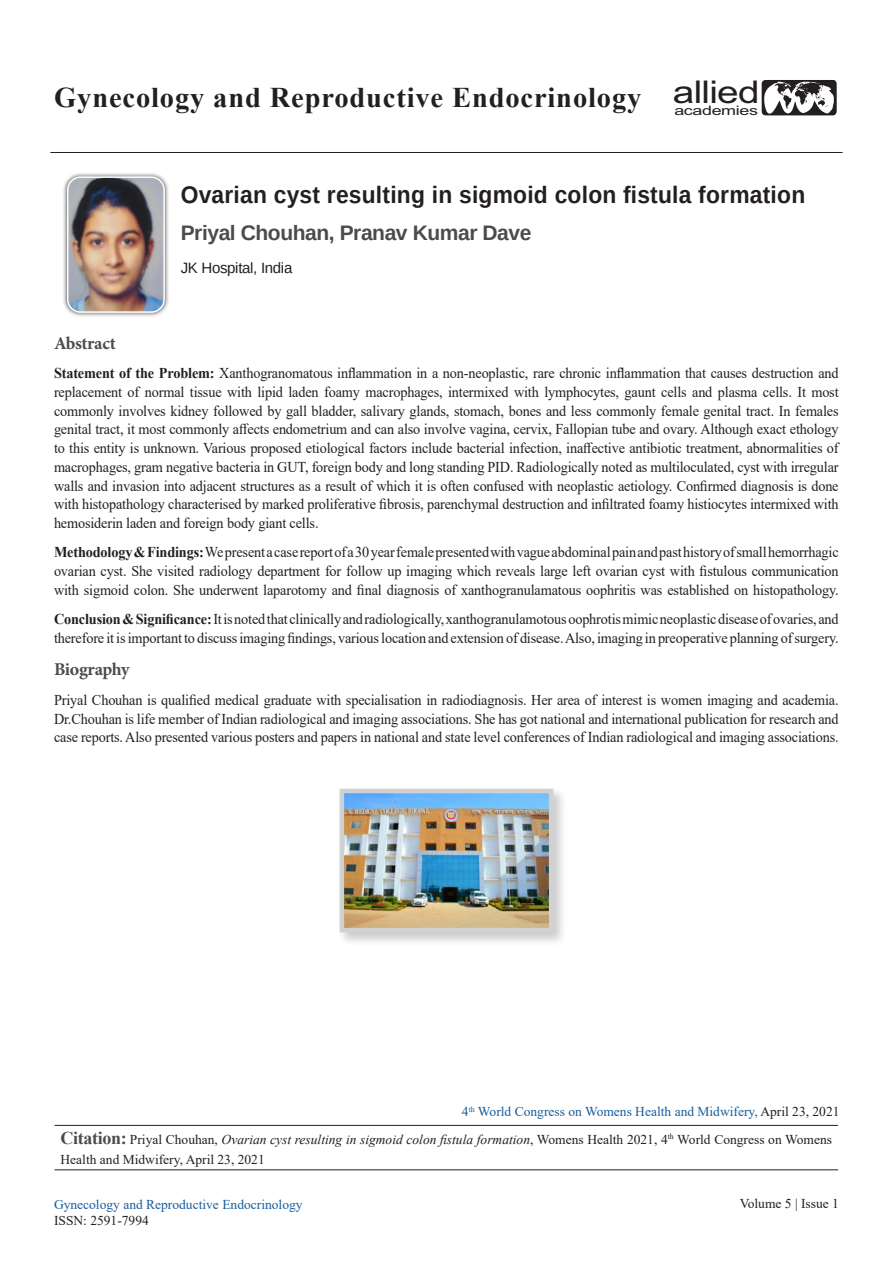
<style>
.page{position:relative;width:893px;height:1263px;background:#fff}
.page>*{position:absolute;margin:0;border:0;box-sizing:border-box;transform-origin:0 0}
.t1{font:31.35px "Arial";letter-spacing:-.02em;color:#231f20;scale:1.24 1}
.t2{font:700 28.5px "Times New Roman";letter-spacing:.03em;color:#231f20}
.t3{font:700 24px "Arimo";letter-spacing:.01em;color:#231f20;scale:.95 1}
.t4{font:700 21px "Arimo";letter-spacing:-.02em;color:#4a4c4c}
.t5{font:700 18px "Minion Pro";letter-spacing:-.02em;color:#4b4c4d}
.t6{font:15px/18.8px "Times New Roman";letter-spacing:-.01em;color:#231f20;text-align:justify;scale:.95 1}
.t7{font:15px "Arimo";letter-spacing:-.02em;color:#231f20}
.t8{font:13.5px/20.2px "Times New Roman";color:#231f20}
.t9{font:13.5px "Times New Roman";color:#175d9e}
.t10{font:13.05px "Arial";letter-spacing:-.02em;color:#231f20;scale:1.36 1}
.s1{font-weight:700}
.s2{color:#231f20}
.s3{font-weight:700;font-size:18px;color:#4b4c4d}
.s4{font-style:italic}
</style>
<div class="page">
<hr style="left:50px;top:152px;width:793px;height:1px;background:#231f20">
<hr style="left:55px;top:1125px;width:783px;height:1px;background:#231f20">
<hr style="left:55px;top:1169px;width:783px;height:1px;background:#231f20">
<svg style="left:63px;top:173px;width:106px;height:143px"></svg>
<img style="left:68px;top:177px;width:96px;height:135px">
<div style="left:67px;top:176px;width:98px;height:137px;border:2px solid #fff;border-radius:13px"></div>
<svg style="left:761px;top:80px;width:76px;height:35px"></svg>
<div style="left:337px;top:786px;width:230px;height:160px;background:#231f20;opacity:.23"></div>
<img style="left:345px;top:794px;width:203px;height:133px">
<div style="left:340px;top:789px;width:213px;height:143px;border:4px solid #d0d1d3"></div>
<p class="t2" style="left:54px;top:77px;width:589px">Gynecology and Reproductive Endocrinology</p>
<p class="t1" style="left:673px;top:71px;width:71px">allied</p>
<p class="t10" style="left:674px;top:102px;width:63px">academies</p>
<p class="t3" style="left:181px;top:178px;width:659px">Ovarian cyst resulting in sigmoid colon fistula formation</p>
<p class="t4" style="left:181px;top:219px;width:352px">Priyal Chouhan, Pranav Kumar Dave</p>
<p class="t7" style="left:181px;top:258px;width:113px">JK Hospital, India</p>
<p class="t5" style="left:54px;top:330px;width:63px">Abstract</p>
<p class="t6" style="left:54px;top:363px;width:827px"><span class="s1">Statement of the Problem:</span> Xanthogranomatous inflammation in a non-neoplastic, rare chronic inflammation that causes destruction and replacement of normal tissue with lipid laden foamy macrophages, intermixed with lymphocytes, gaunt cells and plasma cells. It most commonly involves kidney followed by gall bladder, salivary glands, stomach, bones and less commonly female genital tract. In females genital tract, it most commonly affects endometrium and can also involve vagina, cervix, Fallopian tube and ovary. Although exact ethology to this entity is unknown. Various proposed etiological factors include bacterial infection, inaffective antibiotic treatment, abnormalities of macrophages, gram negative bacteria in GUT, foreign body and long standing PID. Radiologically noted as multiloculated, cyst with irregular walls and invasion into adjacent structures as a result of which it is often confused with neoplastic aetiology. Confirmed diagnosis is done with histopathology characterised by marked proliferative fibrosis, parenchymal destruction and infiltrated foamy histiocytes intermixed with hemosiderin laden and foreign body giant cells.</p>
<p class="t6" style="left:54px;top:543px;width:827px"><span class="s1">Methodology &amp; Findings:</span> We present a case report of a 30 year female presented with vague abdominal pain and past history of small hemorrhagic ovarian cyst. She visited radiology department for follow up imaging which reveals large left ovarian cyst with fistulous communication with sigmoid colon. She underwent laparotomy and final diagnosis of xanthogranulamatous oophritis was established on histopathology.</p>
<p class="t6" style="left:54px;top:609px;width:827px"><span class="s1">Conclusion &amp; Significance:</span> It is noted that clinically and radiologically, xanthogranulamotous oophrotis mimic neoplastic disease of ovaries, and therefore it is important to discuss imaging findings, various location and extension of disease. Also, imaging in preoperative planning of surgery.</p>
<p class="t5" style="left:54px;top:657px;width:77px">Biography</p>
<p class="t6" style="left:54px;top:690px;width:827px">Priyal Chouhan is qualified medical graduate with specialisation in radiodiagnosis. Her area of interest is women imaging and academia.<br>Dr.Chouhan is life member of Indian radiological and imaging associations. She has got national and international publication for research and case reports. Also presented various posters and papers in national and state level conferences of Indian radiological and imaging associations.</p>
<p class="t9" style="left:462px;top:1102px;width:379px">4<sup>th</sup> World Congress on Womens Health and Midwifery, <span class="s2">April 23, 2021</span></p>
<p class="t8" style="left:61px;top:1128px;width:773px"><span class="s3">Citation:</span> Priyal Chouhan, <span class="s4">Ovarian cyst resulting in sigmoid colon fistula formation</span>, Womens Health 2021, 4<sup>th</sup> World Congress on Womens<br>Health and Midwifery, April 23, 2021</p>
<p class="t9" style="left:54px;top:1194px;width:250px">Gynecology and Reproductive Endocrinology</p>
<p class="t8" style="left:54px;top:1210px;width:96px">ISSN: 2591-7994</p>
<p class="t8" style="left:740px;top:1193px;width:101px">Volume 5 | Issue 1</p>
</div>
